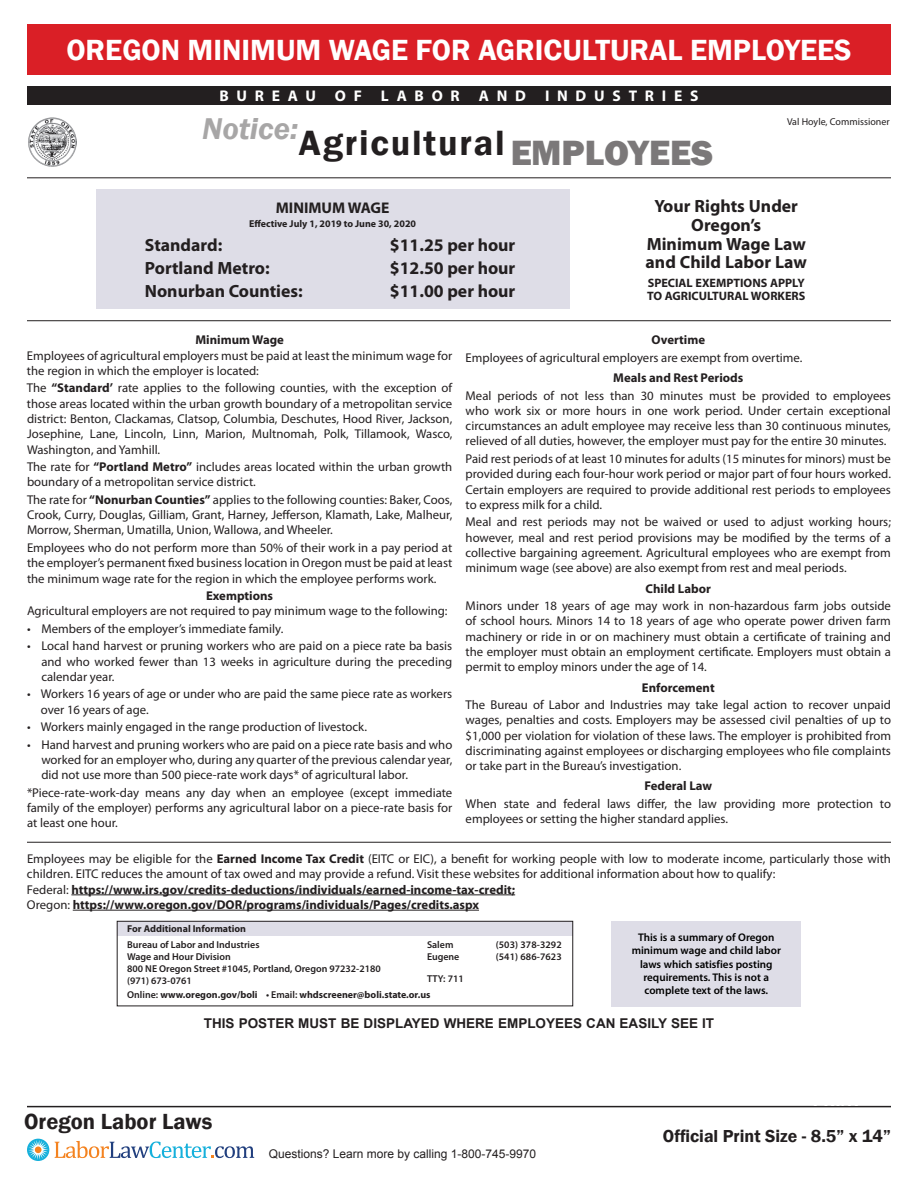
<style>
.page{position:relative;width:918px;height:1188px;background:#fff}
.page>*{position:absolute;margin:0;border:0;box-sizing:border-box;transform-origin:0 0}
.t1{font:600 36.15px "Franklin Gothic";letter-spacing:.05em;color:#231f20}
.t2{font:600 30px "Franklin Gothic";color:#fff}
.t3{font:600 22.5px "Franklin Gothic";color:#231f20}
.t4{font:600 17.85px "Franklin Gothic";color:#231f20}
.t5{font:700 17.7px "Myriad Pro";color:#231f20}
.t6{font:700 15.45px "Myriad Pro";letter-spacing:.5em;color:#fff}
.t7{font:700 15.45px "Myriad Pro";color:#231f20}
.t8{font:700 13.5px "Arial";color:#231f20}
.t9{font:12.75px/15.3px "Myriad Pro";color:#231f20;text-align:justify}
.t10{font:700 12.75px "Myriad Pro";color:#231f20}
.t11{font:700 12.15px/13.4px "Myriad Pro";color:#231f20}
.t12{font:12px "Arial";color:#231f20}
.t13{font:600 11.1px/13.4px "Myriad Pro";color:#000;text-align:center}
.t14{font:600 10.05px "Myriad Pro";color:#231f20}
.t15{font:700 10.05px "Myriad Pro";color:#231f20}
.t16{font:10.05px "Myriad Pro";color:#231f20}
.s1{font-weight:800}
.s2{font-weight:700}
.s3{font-weight:400}
.s4{font-weight:600}
</style>
<div class="page">
<hr style="left:27px;top:1106px;width:864px;height:1px;background:#231f20">
<svg style="left:27px;top:1139px;width:22px;height:22px"></svg>
<div style="left:35px;top:1146px;width:7px;height:7px;background:#f58320;border-radius:50%"></div>
<svg style="left:55px;top:1141px;width:199px;height:17px"></svg>
<div style="left:27px;top:24px;width:864px;height:50px;background:#da1f26"></div>
<hr style="left:27px;top:842px;width:864px;height:1px;background:#231f20">
<hr style="left:71px;top:895px;width:444px;height:1px;background:#231f20">
<hr style="left:73px;top:910px;width:406px;height:1px;background:#231f20">
<div style="left:27px;top:86px;width:864px;height:19px;background:#231f20"></div>
<img style="left:28px;top:118px;width:49px;height:48px">
<div style="left:96px;top:190px;width:473px;height:119px;background:#dedde7"></div>
<hr style="left:27px;top:178px;width:864px;height:1px;background:#231f20">
<hr style="left:27px;top:320px;width:864px;height:1px;background:#231f20">
<div style="left:612px;top:921px;width:189px;height:85px;background:#dedde7"></div>
<div style="left:117px;top:921px;width:456px;height:15px;background:#dedde7"></div>
<div style="left:117px;top:921px;width:456px;height:85px;border:1px solid #231f20"></div>
<p class="t2" style="left:66px;top:31px;width:787px">OREGON MINIMUM WAGE FOR AGRICULTURAL EMPLOYEES</p>
<p class="t6" style="left:219px;top:86px;width:481px">BUREAU OF LABOR AND INDUSTRIES</p>
<p class="t16" style="left:787px;top:116px;width:104px">Val Hoyle, Commissioner</p>
<p class="t1" style="left:202px;top:121px;width:512px"><sup>Notice:</sup>Agricultural <span class="s1">EMPLOYEES</span></p>
<p class="t5" style="left:654px;top:194px;width:145px">Your Rights Under</p>
<p class="t5" style="left:691px;top:213px;width:71px">Oregon’s</p>
<p class="t5" style="left:647px;top:232px;width:161px">Minimum Wage Law</p>
<p class="t5" style="left:646px;top:251px;width:163px">and Child Labor Law</p>
<p class="t11" style="left:647px;top:276px;width:160px">SPECIAL EXEMPTIONS APPLY<br>TO AGRICULTURAL WORKERS</p>
<p class="t7" style="left:276px;top:198px;width:115px">MINIMUM WAGE</p>
<p class="t15" style="left:249px;top:217px;width:168px">Effective July 1, 2019 to June 30, 2020</p>
<p class="t5" style="left:145px;top:234px;width:79px">Standard:</p>
<p class="t5" style="left:390px;top:234px;width:127px">$11.25 per hour</p>
<p class="t5" style="left:145px;top:257px;width:126px">Portland Metro:</p>
<p class="t5" style="left:390px;top:257px;width:127px">$12.50 per hour</p>
<p class="t5" style="left:145px;top:280px;width:159px">Nonurban Counties:</p>
<p class="t5" style="left:390px;top:280px;width:127px">$11.00 per hour</p>
<p class="t10" style="left:652px;top:332px;width:55px">Overtime</p>
<p class="t9" style="left:466px;top:350px;width:338px">Employees of agricultural employers are exempt from overtime.</p>
<p class="t10" style="left:613px;top:369px;width:132px">Meals and Rest Periods</p>
<p class="t9" style="left:466px;top:387px;width:427px">Meal periods of not less than 30 minutes must be provided to employees who work six or more hours in one work period. Under certain exceptional circumstances an adult employee may receive less than 30 continuous minutes, relieved of all duties, however, the employer must pay for the entire 30 minutes.</p>
<p class="t9" style="left:466px;top:451px;width:427px">Paid rest periods of at least 10 minutes for adults (15 minutes for minors) must be provided during each four-hour work period or major part of four hours worked.<br>Certain employers are required to provide additional rest periods to employees to express milk for a child.</p>
<p class="t9" style="left:466px;top:514px;width:427px">Meal and rest periods may not be waived or used to adjust working hours; however, meal and rest period provisions may be modified by the terms of a collective bargaining agreement. Agricultural employees who are exempt from minimum wage (see above) are also exempt from rest and meal periods.</p>
<p class="t10" style="left:646px;top:580px;width:67px">Child Labor</p>
<p class="t9" style="left:466px;top:598px;width:427px">Minors under 18 years of age may work in non-hazardous farm jobs outside of school hours. Minors 14 to 18 years of age who operate power driven farm machinery or ride in or on machinery must obtain a certificate of training and the employer must obtain an employment certificate. Employers must obtain a permit to employ minors under the age of 14.</p>
<p class="t10" style="left:642px;top:679px;width:74px">Enforcement</p>
<p class="t9" style="left:466px;top:697px;width:427px">The Bureau of Labor and Industries may take legal action to recover unpaid wages, penalties and costs. Employers may be assessed civil penalties of up to $1,000 per violation for violation of these laws. The employer is prohibited from discriminating against employees or discharging employees who file complaints or take part in the Bureau’s investigation.</p>
<p class="t10" style="left:644px;top:778px;width:69px">Federal Law</p>
<p class="t9" style="left:466px;top:796px;width:427px">When state and federal laws differ, the law providing more protection to employees or setting the higher standard applies.</p>
<p class="t9" style="left:27px;top:851px;width:866px">Employees may be eligible for the <span class="s2">Earned Income Tax Credit</span> (EITC or EIC), a benefit for working people with low to moderate income, particularly those with children. EITC reduces the amount of tax owed and may provide a refund. Visit these websites for additional information about how to qualify:</p>
<p class="t10" style="left:27px;top:881px;width:490px"><span class="s3">Federal:</span> https://www.irs.gov/credits-deductions/individuals/earned-income-tax-credit;</p>
<p class="t10" style="left:27px;top:896px;width:454px"><span class="s3">Oregon:</span> https://www.oregon.gov/DOR/programs/individuals/Pages/credits.aspx</p>
<p class="t10" style="left:195px;top:332px;width:90px">Minimum Wage</p>
<p class="t9" style="left:27px;top:347px;width:427px">Employees of agricultural employers must be paid at least the minimum wage for the region in which the employer is located:</p>
<p class="t9" style="left:27px;top:380px;width:427px">The <span class="s2">“Standard’</span> rate applies to the following counties, with the exception of those areas located within the urban growth boundary of a metropolitan service district: Benton, Clackamas, Clatsop, Columbia, Deschutes, Hood River, Jackson, Josephine, Lane, Lincoln, Linn, Marion, Multnomah, Polk, Tillamook, Wasco, Washington, and Yamhill.</p>
<p class="t9" style="left:27px;top:459px;width:427px">The rate for <span class="s2">“Portland Metro”</span> includes areas located within the urban growth boundary of a metropolitan service district.</p>
<p class="t9" style="left:27px;top:492px;width:427px">The rate for <span class="s2">“Nonurban Counties”</span> applies to the following counties: Baker, Coos, Crook, Curry, Douglas, Gilliam, Grant, Harney, Jefferson, Klamath, Lake, Malheur, Morrow, Sherman, Umatilla, Union, Wallowa, and Wheeler.</p>
<p class="t9" style="left:27px;top:540px;width:427px">Employees who do not perform more than 50% of their work in a pay period at the employer’s permanent fixed business location in Oregon must be paid at least the minimum wage rate for the region in which the employee performs work.</p>
<p class="t10" style="left:206px;top:587px;width:69px">Exemptions</p>
<p class="t9" style="left:27px;top:603px;width:422px">Agricultural employers are not required to pay minimum wage to the following:</p>
<p class="t9" style="left:27px;top:621px;width:258px">• Members of the employer’s immediate family.</p>
<p class="t9" style="left:41px;top:638px;width:412px;text-indent:-14px">• Local hand harvest or pruning workers who are paid on a piece rate ba basis and who worked fewer than 13 weeks in agriculture during the preceding calendar year.</p>
<p class="t9" style="left:41px;top:686px;width:413px;text-indent:-14px">• Workers 16 years of age or under who are paid the same piece rate as workers over 16 years of age.</p>
<p class="t9" style="left:27px;top:719px;width:342px">• Workers mainly engaged in the range production of livestock.</p>
<p class="t9" style="left:41px;top:737px;width:412px;text-indent:-14px">• Hand harvest and pruning workers who are paid on a piece rate basis and who worked for an employer who, during any quarter of the previous calendar year, did not use more than 500 piece-rate work days* of agricultural labor.</p>
<p class="t9" style="left:27px;top:785px;width:427px">*Piece-rate-work-day means any day when an employee (except immediate family of the employer) performs any agricultural labor on a piece-rate basis for at least one hour.</p>
<p class="t15" style="left:127px;top:922px;width:120px">For Additional Information</p>
<p class="t14" style="left:127px;top:938px;width:134px">Bureau of Labor and Industries</p>
<p class="t14" style="left:127px;top:950px;width:105px">Wage and Hour Division</p>
<p class="t14" style="left:127px;top:962px;width:255px">800 NE Oregon Street #1045, Portland, Oregon 97232-2180</p>
<p class="t14" style="left:127px;top:974px;width:66px">(971) 673-0761</p>
<p class="t14" style="left:427px;top:938px;width:28px">Salem</p>
<p class="t14" style="left:496px;top:938px;width:67px">(503) 378-3292</p>
<p class="t14" style="left:427px;top:950px;width:34px">Eugene</p>
<p class="t14" style="left:496px;top:950px;width:67px">(541) 686-7623</p>
<p class="t14" style="left:427px;top:972px;width:38px">TTY: 711</p>
<p class="t15" style="left:127px;top:988px;width:305px"><span class="s4">Online:</span> www.oregon.gov/boli <span class="s4">• Email:</span> whdscreener@boli.state.or.us</p>
<p class="t13" style="left:632px;top:930px;width:151px">This is a summary of Oregon minimum wage and child labor laws which satisfies posting requirements. This is not a complete text of the laws.</p>
<p class="t8" style="left:204px;top:1014px;width:512px">THIS POSTER MUST BE DISPLAYED WHERE EMPLOYEES CAN EASILY SEE IT</p>
<h3 class="t3" style="left:24px;top:1107px;width:190px">Oregon Labor Laws</h3>
<p class="t12" style="left:269px;top:1146px;width:269px">Questions? Learn more by calling 1-800-745-9970</p>
<h3 class="t4" style="left:663px;top:1125px;width:229px">Official Print Size - 8.5” x 14”</h3>
</div>
